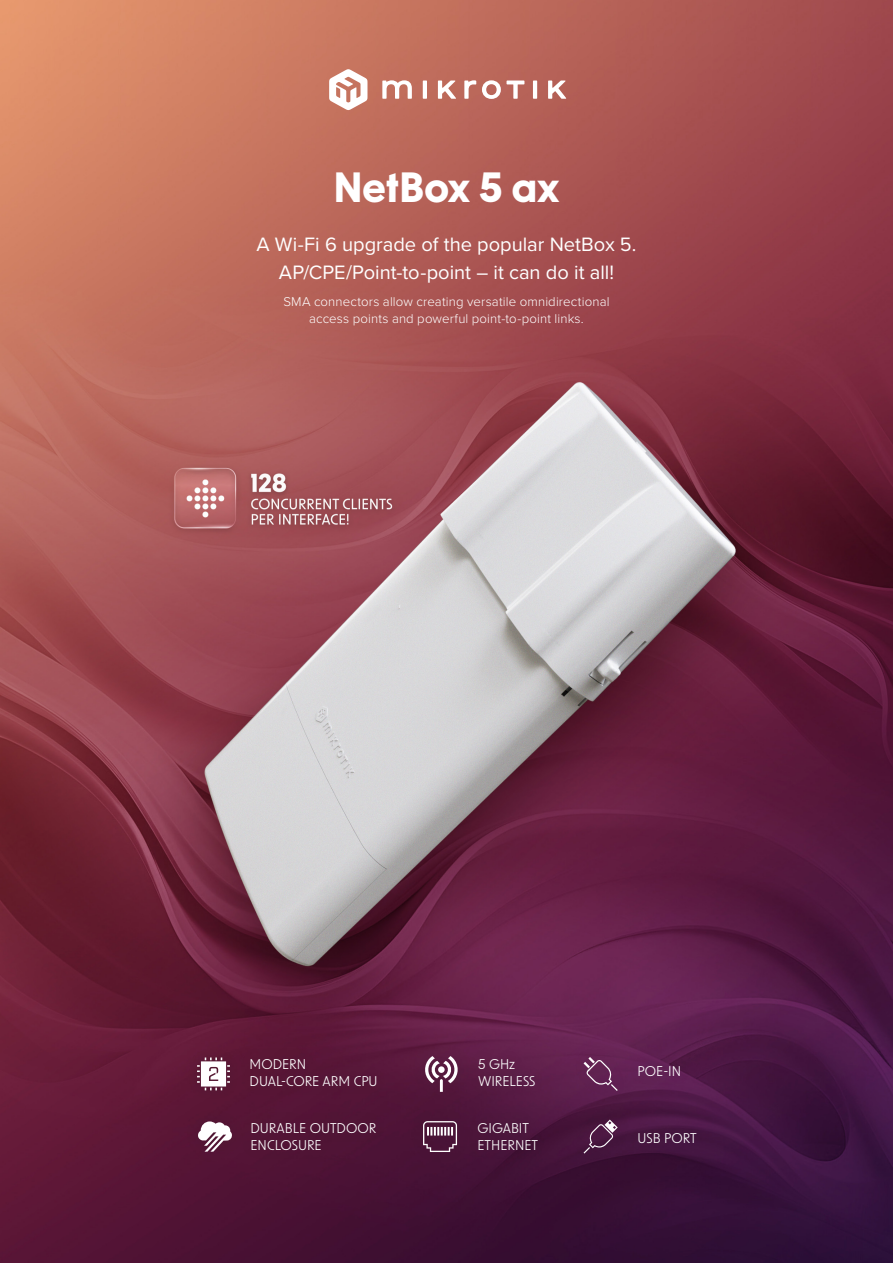
<style>
.page{position:relative;width:893px;height:1263px;background:#fff}
.page>*{position:absolute;margin:0;border:0;box-sizing:border-box;transform-origin:0 0}
.t1{font:700 40.2px "New Order";letter-spacing:-.015em;color:#fff}
.Teksts{font:20.1px "Proxima Nova";color:#fff}
.Teksts-2{font:13.5px "New Order";color:#fff}
.Teksts-3{font:300 13.2px/16.4px "Proxima Nova";letter-spacing:.01em;color:#fff;text-align:center}
</style>
<div class="page">
<img style="left:0;top:0;width:893px;height:1263px">
<svg style="left:382px;top:80px;width:184px;height:19px"></svg>
<svg style="left:329px;top:69px;width:38px;height:41px"></svg>
<div style="left:237px;top:1044px;width:154px;height:55px;background:#571636"></div>
<div style="left:411px;top:1043px;width:61px;height:62px;background:#57183d"></div>
<svg style="left:425px;top:1056px;width:33px;height:36px"></svg>
<div style="left:571px;top:1044px;width:60px;height:59px;background:#231f20;opacity:.2"></div>
<svg style="left:584px;top:1057px;width:34px;height:34px"></svg>
<div style="left:625px;top:1119px;width:83px;height:38px;background:#231f20;opacity:.2"></div>
<div style="left:465px;top:1044px;width:83px;height:56px;background:#5c1e47"></div>
<div style="left:625px;top:1052px;width:69px;height:38px;background:#231f20;opacity:.2"></div>
<div style="left:465px;top:1108px;width:85px;height:55px;background:#4b153b"></div>
<div style="left:408px;top:1106px;width:64px;height:60px;background:#4b1437"></div>
<svg style="left:423px;top:1121px;width:34px;height:31px"></svg>
<div style="left:186px;top:1046px;width:56px;height:56px;background:#5c1735"></div>
<svg style="left:197px;top:1057px;width:33px;height:33px"></svg>
<div style="left:569px;top:1105px;width:64px;height:63px;background:#231f20;opacity:.2"></div>
<svg style="left:583px;top:1119px;width:35px;height:34px"></svg>
<div style="left:238px;top:1108px;width:151px;height:56px;background:#501435"></div>
<div style="left:184px;top:1107px;width:62px;height:59px;background:#561535"></div>
<svg style="left:198px;top:1121px;width:34px;height:31px"></svg>
<p class="t1" style="left:334px;top:161px;width:227px">NetBox 5 ax</p>
<p class="Teksts" style="left:257px;top:230px;width:381px">A Wi-Fi 6 upgrade of the popular NetBox 5.</p>
<p class="Teksts" style="left:279px;top:257px;width:336px">AP/CPE/Point-to-point – it can do it all!</p>
<p class="Teksts-3" style="left:283px;top:293px;width:328px">SMA connectors allow creating versatile omnidirectional access points and powerful point-to-point links.</p>
<p class="Teksts-2" style="left:250px;top:1055px;width:58px">MODERN</p>
<p class="Teksts-2" style="left:250px;top:1072px;width:130px">DUAL-CORE ARM CPU</p>
<p class="Teksts-2" style="left:250px;top:1119px;width:127px">DURABLE OUTDOOR</p>
<p class="Teksts-2" style="left:250px;top:1136px;width:73px">ENCLOSURE</p>
<p class="Teksts-2" style="left:478px;top:1055px;width:39px">5 GHz</p>
<p class="Teksts-2" style="left:478px;top:1072px;width:59px">WIRELESS</p>
<p class="Teksts-2" style="left:477px;top:1119px;width:53px">GIGABIT</p>
<p class="Teksts-2" style="left:477px;top:1136px;width:62px">ETHERNET</p>
<p class="Teksts-2" style="left:638px;top:1062px;width:45px">POE-IN</p>
<p class="Teksts-2" style="left:638px;top:1129px;width:61px">USB PORT</p>
</div>
